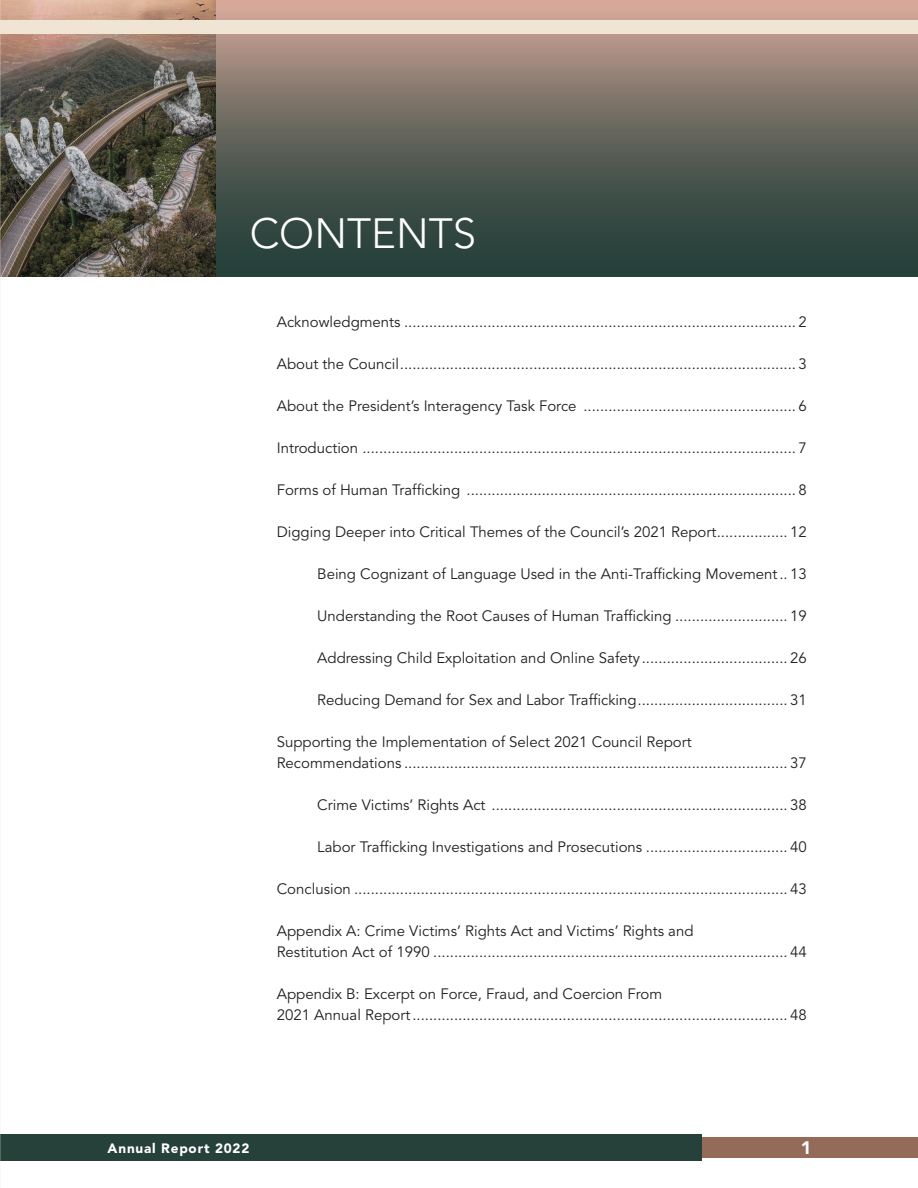
<style>
.page{position:relative;width:918px;height:1188px;background:#fff}
.page>*{position:absolute;margin:0;border:0;box-sizing:border-box;transform-origin:0 0}
.t1{font:300 42px "Avenir";color:#fff}
.t2{font:900 18px "Avenir";color:#fff}
.t3{font:15px/21px "Avenir";color:#231f20}
.t4{font:900 13.5px "Avenir";letter-spacing:.06em;color:#fff}
</style>
<div class="page">
<svg style="left:216px;top:0;width:702px;height:277px;background:#67675e"></svg>
<div style="left:0;top:1134px;width:702px;height:27px;background:#26403a"></div>
<div style="left:702px;top:1137px;width:216px;height:21px;background:#946b59"></div>
<img style="left:0;top:0;width:216px;height:277px">
<div style="left:0;top:20px;width:918px;height:14px;background:#f0e5d5"></div>
<h2 class="t1" style="left:250px;top:209px;width:228px">CONTENTS</h2>
<p class="t3" style="left:277px;top:312px;width:532px">Acknowledgments .............................................................................................. 2</p>
<p class="t3" style="left:277px;top:354px;width:532px">About the Council ............................................................................................... 3</p>
<p class="t3" style="left:277px;top:396px;width:532px">About the President’s Interagency Task Force ................................................... 6</p>
<p class="t3" style="left:277px;top:438px;width:532px">Introduction ........................................................................................................ 7</p>
<p class="t3" style="left:277px;top:480px;width:532px">Forms of Human Trafficking ............................................................................... 8</p>
<p class="t3" style="left:277px;top:522px;width:532px">Digging Deeper into Critical Themes of the Council’s 2021 Report ................. 12</p>
<p class="t3" style="left:317px;top:564px;width:491px">Being Cognizant of Language Used in the Anti-Trafficking Movement .. 13</p>
<p class="t3" style="left:317px;top:606px;width:491px">Understanding the Root Causes of Human Trafficking ........................... 19</p>
<p class="t3" style="left:317px;top:648px;width:491px">Addressing Child Exploitation and Online Safety ................................... 26</p>
<p class="t3" style="left:317px;top:690px;width:491px">Reducing Demand for Sex and Labor Trafficking .................................... 31</p>
<p class="t3" style="left:277px;top:732px;width:532px">Supporting the Implementation of Select 2021 Council Report<br>Recommendations ............................................................................................ 37</p>
<p class="t3" style="left:317px;top:795px;width:491px">Crime Victims’ Rights Act ....................................................................... 38</p>
<p class="t3" style="left:317px;top:837px;width:491px">Labor Trafficking Investigations and Prosecutions .................................. 40</p>
<p class="t3" style="left:277px;top:879px;width:532px">Conclusion ........................................................................................................ 43</p>
<p class="t3" style="left:277px;top:921px;width:532px">Appendix A: Crime Victims’ Rights Act and Victims’ Rights and<br>Restitution Act of 1990 ..................................................................................... 44</p>
<p class="t3" style="left:277px;top:984px;width:532px">Appendix B: Excerpt on Force, Fraud, and Coercion From<br>2021 Annual Report .......................................................................................... 48</p>
<p class="t4" style="left:108px;top:1140px;width:143px">Annual Report 2022</p>
<p class="t2" style="left:801px;top:1137px;width:12px">1</p>
</div>
